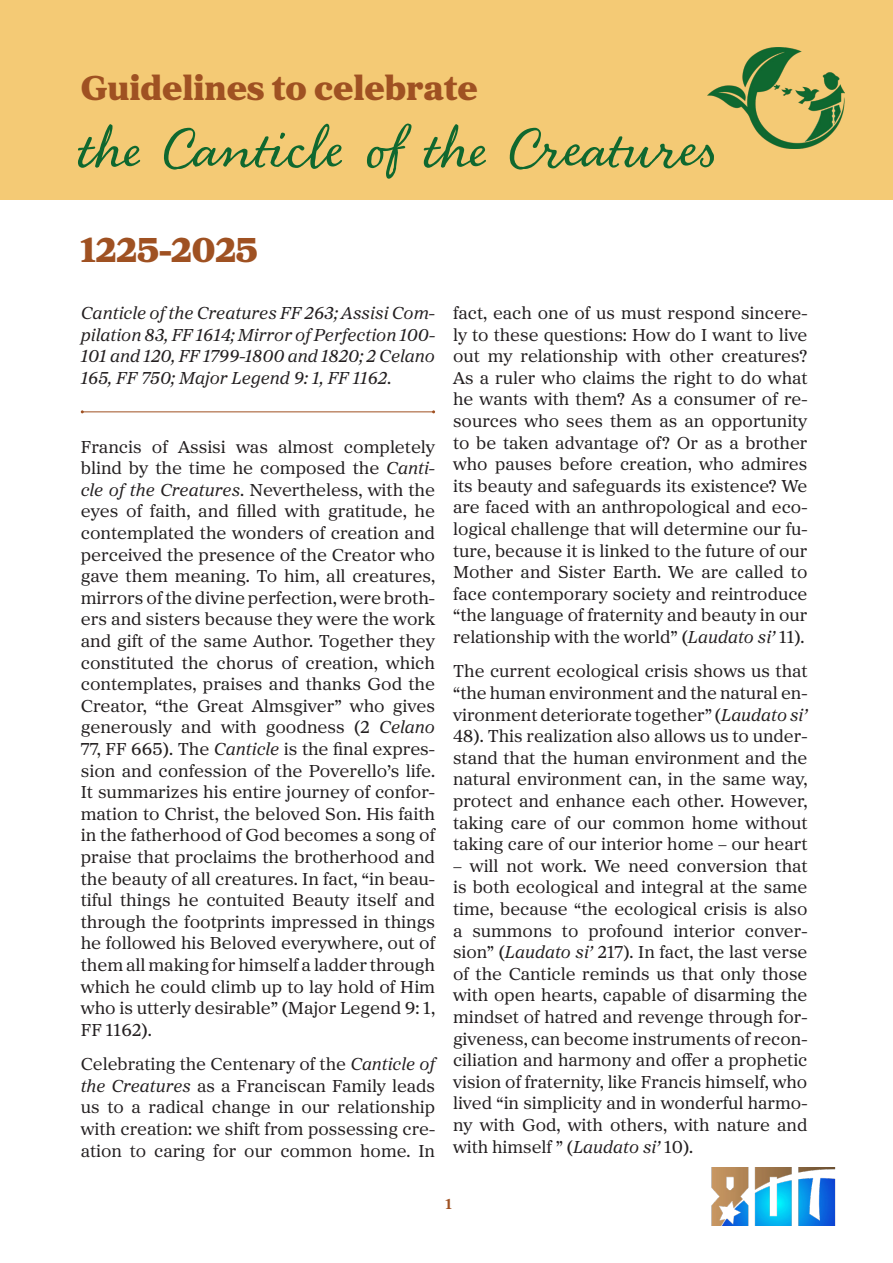
<style>
.page{position:relative;width:893px;height:1263px;background:#fff}
.page>*{position:absolute;margin:0;border:0;box-sizing:border-box;transform-origin:0 0}
.titolo{font:64.5px "Handsome Pro Nib";color:#0f682f}
.titolo-2{font:900 36px "Proxima Sera";color:#9f5122}
.Testo{font:18px/21.6px "Proxima Sera";color:#231f20;text-align:justify}
.Testo-2{font:italic 18px/21.6px "Proxima Sera";color:#231f20;text-align:justify}
.goal{font:700 15px "Proxima Sera";color:#9f5122}
.s1{font-style:normal}
.s2{font-style:italic}
</style>
<div class="page">
<div style="left:0;top:0;width:893px;height:200px;background:#f4ca75"></div>
<img style="left:707px;top:47px;width:137px;height:102px">
<hr style="left:82px;top:411px;width:352px;height:1px;background:#a05122">
<img style="left:711px;top:1167px;width:125px;height:59px">
<p class="titolo-2" style="left:81px;top:58px;width:398px">Guidelines to celebrate</p>
<p class="titolo" style="left:81px;top:111px;width:638px">the Canticle of the Creatures</p>
<p class="titolo-2" style="left:81px;top:220px;width:179px">1225-2025</p>
<p class="Testo-2" style="left:81px;top:301px;width:356px">Canticle of the Creatures FF 263; Assisi Com&shy;pilation 83, FF 1614; Mirror of Perfection 100- 101 and 120, FF 1799-1800 and 1820; 2 Celano 165, FF 750; Major Legend 9: 1, FF 1162<span class="s1">.</span></p>
<p class="Testo" style="left:81px;top:435px;width:356px">Francis of Assisi was almost completely blind by the time he composed the <span class="s2">Canti&shy;cle of the Creatures</span>. Nevertheless, with the eyes of faith, and filled with gratitude, he contemplated the wonders of creation and perceived the presence of the Creator who gave them meaning. To him, all creatures, mirrors of the divine perfection, were broth&shy;ers and sisters because they were the work and gift of the same Author. Together they constituted the chorus of creation, which contemplates, praises and thanks God the Creator, “the Great Almsgiver” who gives generously and with goodness (2 <span class="s2">Celano </span>77, FF 665). The <span class="s2">Canticle</span> is the final expres&shy;sion and confession of the Poverello’s life.<br>It summarizes his entire journey of confor&shy;mation to Christ, the beloved Son. His faith in the fatherhood of God becomes a song of praise that proclaims the brotherhood and the beauty of all creatures. In fact, “in beau&shy;tiful things he contuited Beauty itself and through the footprints impressed in things he followed his Beloved everywhere, out of them all making for himself a ladder through which he could climb up to lay hold of Him who is utterly desirable” (Major Legend 9: 1, FF 1162).</p>
<p class="Testo" style="left:81px;top:1052px;width:356px">Celebrating the Centenary of the <span class="s2">Canticle of the Creatures</span> as a Franciscan Family leads us to a radical change in our relationship with creation: we shift from possessing cre&shy;ation to caring for our common home. In</p>
<p class="Testo" style="left:453px;top:301px;width:356px">fact, each one of us must respond sincere&shy;ly to these questions: How do I want to live out my relationship with other creatures?<br>As a ruler who claims the right to do what he wants with them? As a consumer of re&shy;sources who sees them as an opportunity to be taken advantage of? Or as a brother who pauses before creation, who admires its beauty and safeguards its existence? We are faced with an anthropological and eco&shy;logical challenge that will determine our fu&shy;ture, because it is linked to the future of our Mother and Sister Earth. We are called to face contemporary society and reintroduce “the language of fraternity and beauty in our relationship with the world” (<span class="s2">Laudato si’</span> 11).</p>
<p class="Testo" style="left:453px;top:660px;width:356px">The current ecological crisis shows us that “the human environment and the natural en&shy;vironment deteriorate together” (<span class="s2">Laudato si’ </span>48). This realization also allows us to under&shy;stand that the human environment and the natural environment can, in the same way, protect and enhance each other. However, taking care of our common home without taking care of our interior home – our heart</p>
<p class="Testo" style="left:453px;top:854px;width:356px">– will not work. We need conversion that is both ecological and integral at the same time, because “the ecological crisis is also a summons to profound interior conver&shy;sion” (<span class="s2">Laudato si’</span> 217). In fact, the last verse of the Canticle reminds us that only those with open hearts, capable of disarming the mindset of hatred and revenge through for&shy;giveness, can become instruments of recon&shy;ciliation and harmony and offer a prophetic vision of fraternity, like Francis himself, who lived “in simplicity and in wonderful harmo&shy;ny with God, with others, with nature and with himself ” (<span class="s2">Laudato si’</span> 10).</p>
<p class="goal" style="left:445px;top:1192px;width:8px">1</p>
</div>
